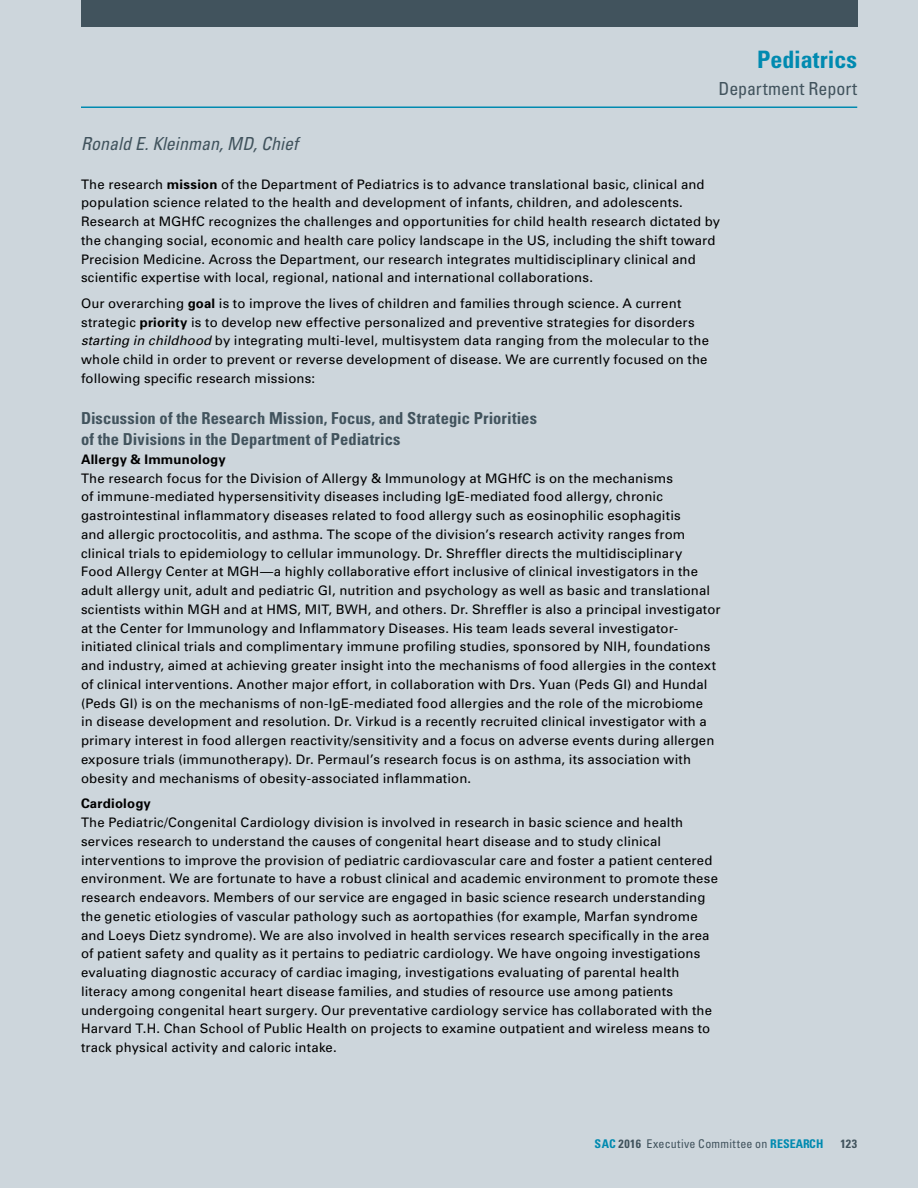
<style>
.page{position:relative;width:918px;height:1188px;background:#cdd6dc}
.page>*{position:absolute;margin:0;border:0;box-sizing:border-box;transform-origin:0 0}
.t1{font:700 condensed 24px "Univers";color:#008ab0}
.t2{font:italic condensed 18px "Univers";color:#41535d}
.t3{font:condensed 18px "Univers";color:#41535d}
.t4{font:700 condensed 16.5px/21px "Univers";letter-spacing:.005em;color:#41535d}
.t5{font:13.2px/18.8px "Univers";letter-spacing:.015em;color:#000}
.t6{font:700 13.2px "Univers";letter-spacing:.015em;color:#000}
.t7{font:condensed 12px "Univers";letter-spacing:.02em;color:#41535d}
.t8{font:700 condensed 12px "Univers";color:#41535d}
.s1{font-weight:700}
.s2{font-style:italic}
.s3{font-weight:700;color:#008ab0}
</style>
<div class="page">
<hr style="left:81px;top:106px;width:776px;height:2px;background:#008ab0">
<div style="left:81px;top:0;width:776px;height:27px;background:#41535d"></div>
<h1 class="t1" style="left:757px;top:44px;width:102px">Pediatrics</h1>
<h2 class="t3" style="left:718px;top:77px;width:140px">Department Report</h2>
<h2 class="t2" style="left:81px;top:132px;width:219px">Ronald E. Kleinman, MD, Chief</h2>
<p class="t5" style="left:81px;top:174px;width:641px">The research <span class="s1">mission</span> of the Department of Pediatrics is to advance translational basic, clinical and population science related to the health and development of infants, children, and adolescents.<br>Research at MGHfC recognizes the challenges and opportunities for child health research dictated by the changing social, economic and health care policy landscape in the US, including the shift toward Precision Medicine. Across the Department, our research integrates multidisciplinary clinical and scientific expertise with local, regional, national and international collaborations.</p>
<p class="t5" style="left:81px;top:294px;width:629px">Our overarching <span class="s1">goal</span> is to improve the lives of children and families through science. A current strategic <span class="s1">priority</span> is to develop new effective personalized and preventive strategies for disorders <span class="s2">starting in childhood</span> by integrating multi-level, multisystem data ranging from the molecular to the whole child in order to prevent or reverse development of disease. We are currently focused on the following specific research missions:</p>
<p class="t4" style="left:81px;top:408px;width:458px">Discussion of the Research Mission, Focus, and Strategic Priorities of the Divisions in the Department of Pediatrics</p>
<p class="t6" style="left:81px;top:451px;width:146px">Allergy &amp; Immunology</p>
<p class="t5" style="left:81px;top:468px;width:641px">The research focus for the Division of Allergy &amp; Immunology at MGHfC is on the mechanisms<br>of immune-mediated hypersensitivity diseases including IgE-mediated food allergy, chronic gastrointestinal inflammatory diseases related to food allergy such as eosinophilic esophagitis<br>and allergic proctocolitis, and asthma. The scope of the division’s research activity ranges from clinical trials to epidemiology to cellular immunology. Dr. Shreffler directs the multidisciplinary<br>Food Allergy Center at MGH—a highly collaborative effort inclusive of clinical investigators in the adult allergy unit, adult and pediatric GI, nutrition and psychology as well as basic and translational scientists within MGH and at HMS, MIT, BWH, and others. Dr. Shreffler is also a principal investigator at the Center for Immunology and Inflammatory Diseases. His team leads several investigator&shy;initiated clinical trials and complimentary immune profiling studies, sponsored by NIH, foundations and industry, aimed at achieving greater insight into the mechanisms of food allergies in the context of clinical interventions. Another major effort, in collaboration with Drs. Yuan (Peds GI) and Hundal (Peds GI) is on the mechanisms of non-IgE-mediated food allergies and the role of the microbiome<br>in disease development and resolution. Dr. Virkud is a recently recruited clinical investigator with a primary interest in food allergen reactivity/sensitivity and a focus on adverse events during allergen exposure trials (immunotherapy). Dr. Permaul’s research focus is on asthma, its association with obesity and mechanisms of obesity-associated inflammation.</p>
<p class="t6" style="left:81px;top:795px;width:71px">Cardiology</p>
<p class="t5" style="left:81px;top:813px;width:638px">The Pediatric/Congenital Cardiology division is involved in research in basic science and health services research to understand the causes of congenital heart disease and to study clinical interventions to improve the provision of pediatric cardiovascular care and foster a patient centered environment. We are fortunate to have a robust clinical and academic environment to promote these research endeavors. Members of our service are engaged in basic science research understanding the genetic etiologies of vascular pathology such as aortopathies (for example, Marfan syndrome and Loeys Dietz syndrome). We are also involved in health services research specifically in the area of patient safety and quality as it pertains to pediatric cardiology. We have ongoing investigations evaluating diagnostic accuracy of cardiac imaging, investigations evaluating of parental health literacy among congenital heart disease families, and studies of resource use among patients undergoing congenital heart surgery. Our preventative cardiology service has collaborated with the Harvard T.H. Chan School of Public Health on projects to examine outpatient and wireless means to track physical activity and caloric intake.</p>
<p class="t7" style="left:595px;top:1136px;width:230px"><span class="s3">SAC</span> <span class="s1">2016</span> Executive Committee on <span class="s3">RESEARCH</span></p>
<p class="t8" style="left:841px;top:1136px;width:18px">123</p>
</div>
